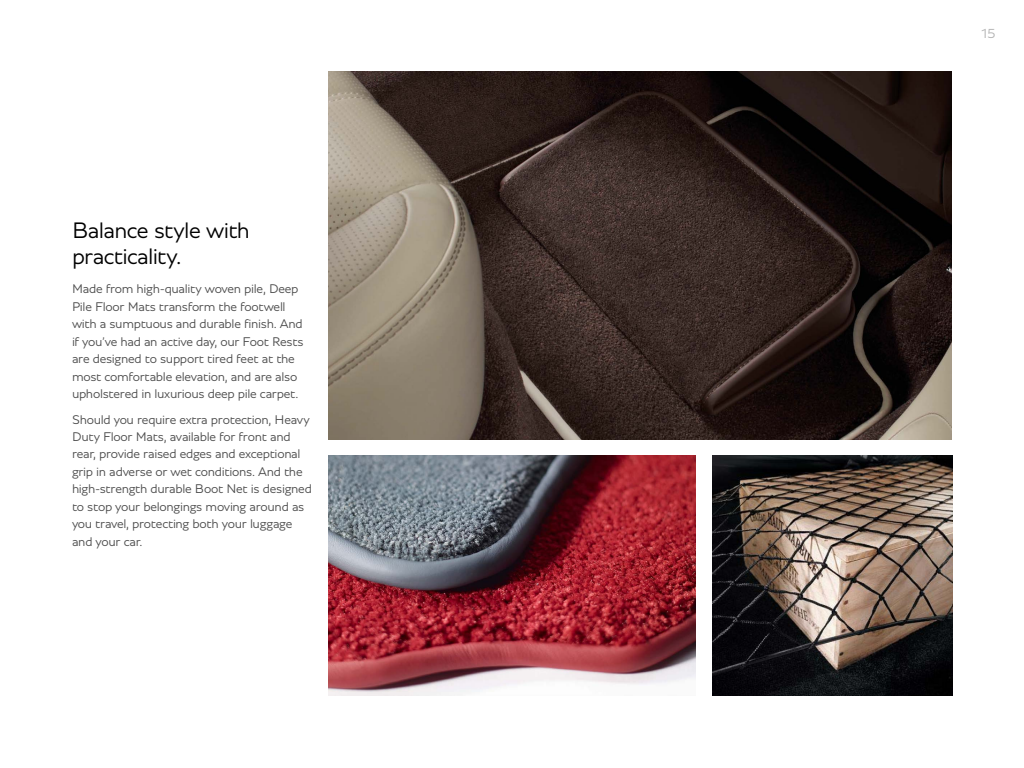
<style>
.page{position:relative;width:1024px;height:768px;background:#fff}
.page>*{position:absolute;margin:0;border:0;box-sizing:border-box;transform-origin:0 0}
.t1{font:300 24px/26px "Bentley";letter-spacing:-.03em;color:#000}
.t2{font:300 14px "Bentley";color:#b3b3b3}
.t3{font:300 13.5px/17.5px "Bentley";letter-spacing:-.025em;color:#4d4d4d}
</style>
<div class="page">
<img style="left:712px;top:456px;width:240px;height:240px">
<img style="left:328px;top:72px;width:624px;height:368px">
<img style="left:328px;top:456px;width:368px;height:240px">
<h1 class="t1" style="left:72px;top:217px;width:179px">Balance style with practicality.</h1>
<p class="t3" style="left:72px;top:280px;width:233px">Made from high-quality woven pile, Deep Pile Floor Mats transform the footwell with a sumptuous and durable finish. And if you’ve had an active day, our Foot Rests are designed to support tired feet at the most comfortable elevation, and are also upholstered in luxurious deep pile carpet.</p>
<p class="t3" style="left:72px;top:410px;width:242px">Should you require extra protection, Heavy Duty Floor Mats, available for front and rear, provide raised edges and exceptional grip in adverse or wet conditions. And the high-strength durable Boot Net is designed to stop your belongings moving around as you travel, protecting both your luggage and your car.</p>
<p class="t2" style="left:980px;top:24px;width:17px">15</p>
</div>
